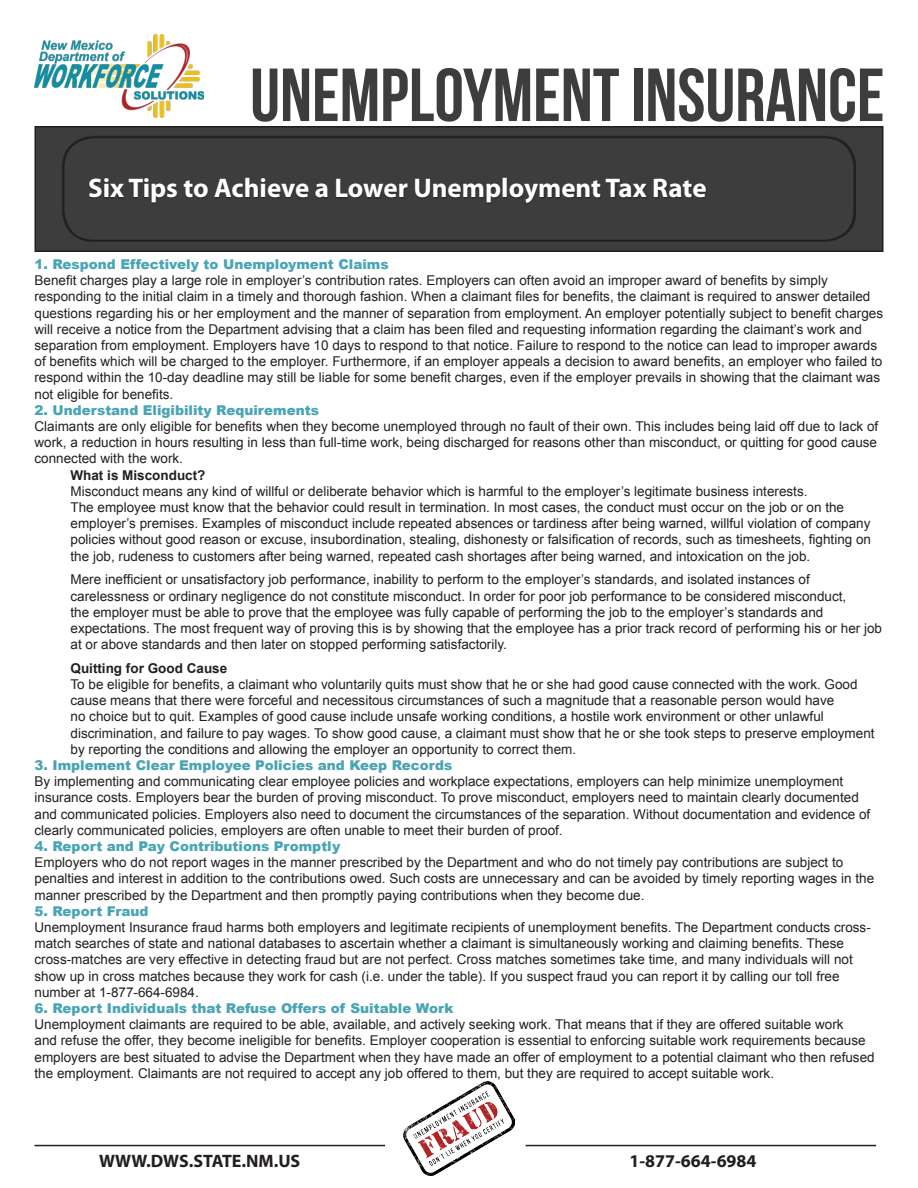
<style>
.page{position:relative;width:918px;height:1188px;background:#fff}
.page>*{position:absolute;margin:0;border:0;box-sizing:border-box;transform-origin:0 0}
.t1{font:700 75px "Bebas Neue";color:#3d3d3d}
.t2{font:700 27px "Myriad Pro";color:#fff}
.t3{font:700 18px "Myriad Pro";color:#231f20}
.t4{font:13.5px/16.2px "Arial";color:#231f20}
.t5{font:900 13.5px "Arial";color:#49a5b6}
.t6{font:700 13.5px "Arial";color:#231f20}
</style>
<div class="page">
<div style="left:35px;top:127px;width:848px;height:124px;background:#3d3d3d"></div>
<div style="left:34px;top:126px;width:850px;height:126px;border:2px solid #231f20"></div>
<svg style="left:62px;top:136px;width:794px;height:106px;fill:#292626"></svg>
<div style="left:64px;top:138px;width:790px;height:102px;background:#3d3d3d;border-radius:30px"></div>
<div style="left:63px;top:137px;width:792px;height:104px;border:2px solid #231f20;border-radius:30px"></div>
<div style="left:88px;top:178px;width:619px;height:27px;background:#231f20;opacity:.75"></div>
<hr style="left:526px;top:1145px;width:350px;height:1px;background:#231f20">
<hr style="left:34px;top:1145px;width:351px;height:1px;background:#231f20">
<img style="left:403px;top:1082px;width:112px;height:93px">
<img style="left:35px;top:34px;width:168px;height:83px">
<p class="t1" style="left:250px;top:54px;width:636px">UNEMPLOYMENT INSURANCE</p>
<p class="t2" style="left:88px;top:170px;width:620px">Six Tips to Achieve a Lower Unemployment Tax Rate</p>
<p class="t5" style="left:34px;top:254px;width:356px">1. Respond Effectively to Unemployment Claims</p>
<p class="t4" style="left:34px;top:272px;width:850px">Benefit charges play a large role in employer’s contribution rates. Employers can often avoid an improper award of benefits by simply responding to the initial claim in a timely and thorough fashion. When a claimant files for benefits, the claimant is required to answer detailed questions regarding his or her employment and the manner of separation from employment. An employer potentially subject to benefit charges will receive a notice from the Department advising that a claim has been filed and requesting information regarding the claimant’s work and separation from employment. Employers have 10 days to respond to that notice. Failure to respond to the notice can lead to improper awards of benefits which will be charged to the employer. Furthermore, if an employer appeals a decision to award benefits, an employer who failed to respond within the 10-day deadline may still be liable for some benefit charges, even if the employer prevails in showing that the claimant was not eligible for benefits.</p>
<p class="t5" style="left:34px;top:400px;width:286px">2. Understand Eligibility Requirements</p>
<p class="t4" style="left:34px;top:418px;width:845px;text-align:justify">Claimants are only eligible for benefits when they become unemployed through no fault of their own. This includes being laid off due to lack of work, a reduction in hours resulting in less than full-time work, being discharged for reasons other than misconduct, or quitting for good cause connected with the work.</p>
<p class="t6" style="left:70px;top:465px;width:137px">What is Misconduct?</p>
<p class="t4" style="left:70px;top:483px;width:739px">Misconduct means any kind of willful or deliberate behavior which is harmful to the employer’s legitimate business interests.</p>
<p class="t4" style="left:70px;top:499px;width:802px">The employee must know that the behavior could result in termination. In most cases, the conduct must occur on the job or on the employer’s premises. Examples of misconduct include repeated absences or tardiness after being warned, willful violation of company policies without good reason or excuse, insubordination, stealing, dishonesty or falsification of records, such as timesheets, fighting on the job, rudeness to customers after being warned, repeated cash shortages after being warned, and intoxication on the job.</p>
<p class="t4" style="left:70px;top:571px;width:813px">Mere inefficient or unsatisfactory job performance, inability to perform to the employer’s standards, and isolated instances of carelessness or ordinary negligence do not constitute misconduct. In order for poor job performance to be considered misconduct,<br>the employer must be able to prove that the employee was fully capable of performing the job to the employer’s standards and expectations. The most frequent way of proving this is by showing that the employee has a prior track record of performing his or her job at or above standards and then later on stopped performing satisfactorily.</p>
<p class="t6" style="left:70px;top:659px;width:158px">Quitting for Good Cause</p>
<p class="t4" style="left:70px;top:676px;width:806px">To be eligible for benefits, a claimant who voluntarily quits must show that he or she had good cause connected with the work. Good cause means that there were forceful and necessitous circumstances of such a magnitude that a reasonable person would have<br>no choice but to quit. Examples of good cause include unsafe working conditions, a hostile work environment or other unlawful discrimination, and failure to pay wages. To show good cause, a claimant must show that he or she took steps to preserve employment by reporting the conditions and allowing the employer an opportunity to correct them.</p>
<p class="t5" style="left:34px;top:755px;width:420px">3. Implement Clear Employee Policies and Keep Records</p>
<p class="t4" style="left:34px;top:773px;width:837px">By implementing and communicating clear employee policies and workplace expectations, employers can help minimize unemployment insurance costs. Employers bear the burden of proving misconduct. To prove misconduct, employers need to maintain clearly documented and communicated policies. Employers also need to document the circumstances of the separation. Without documentation and evidence of clearly communicated policies, employers are often unable to meet their burden of proof.</p>
<p class="t5" style="left:34px;top:836px;width:307px">4. Report and Pay Contributions Promptly</p>
<p class="t4" style="left:34px;top:854px;width:841px">Employers who do not report wages in the manner prescribed by the Department and who do not timely pay contributions are subject to penalties and interest in addition to the contributions owed. Such costs are unnecessary and can be avoided by timely reporting wages in the manner prescribed by the Department and then promptly paying contributions when they become due.</p>
<p class="t5" style="left:34px;top:901px;width:116px">5. Report Fraud</p>
<p class="t4" style="left:34px;top:919px;width:838px">Unemployment Insurance fraud harms both employers and legitimate recipients of unemployment benefits. The Department conducts cross&shy;match searches of state and national databases to ascertain whether a claimant is simultaneously working and claiming benefits. These cross-matches are very effective in detecting fraud but are not perfect. Cross matches sometimes take time, and many individuals will not show up in cross matches because they work for cash (i.e. under the table). If you suspect fraud you can report it by calling our toll free number at 1-877-664-6984.</p>
<p class="t5" style="left:34px;top:998px;width:421px">6. Report Individuals that Refuse Offers of Suitable Work</p>
<p class="t4" style="left:34px;top:1016px;width:842px">Unemployment claimants are required to be able, available, and actively seeking work. That means that if they are offered suitable work<br>and refuse the offer, they become ineligible for benefits. Employer cooperation is essential to enforcing suitable work requirements because employers are best situated to advise the Department when they have made an offer of employment to a potential claimant who then refused the employment. Claimants are not required to accept any job offered to them, but they are required to accept suitable work.</p>
<p class="t3" style="left:99px;top:1149px;width:203px">WWW.DWS.STATE.NM.US</p>
<p class="t3" style="left:629px;top:1149px;width:129px">1-877-664-6984</p>
</div>
